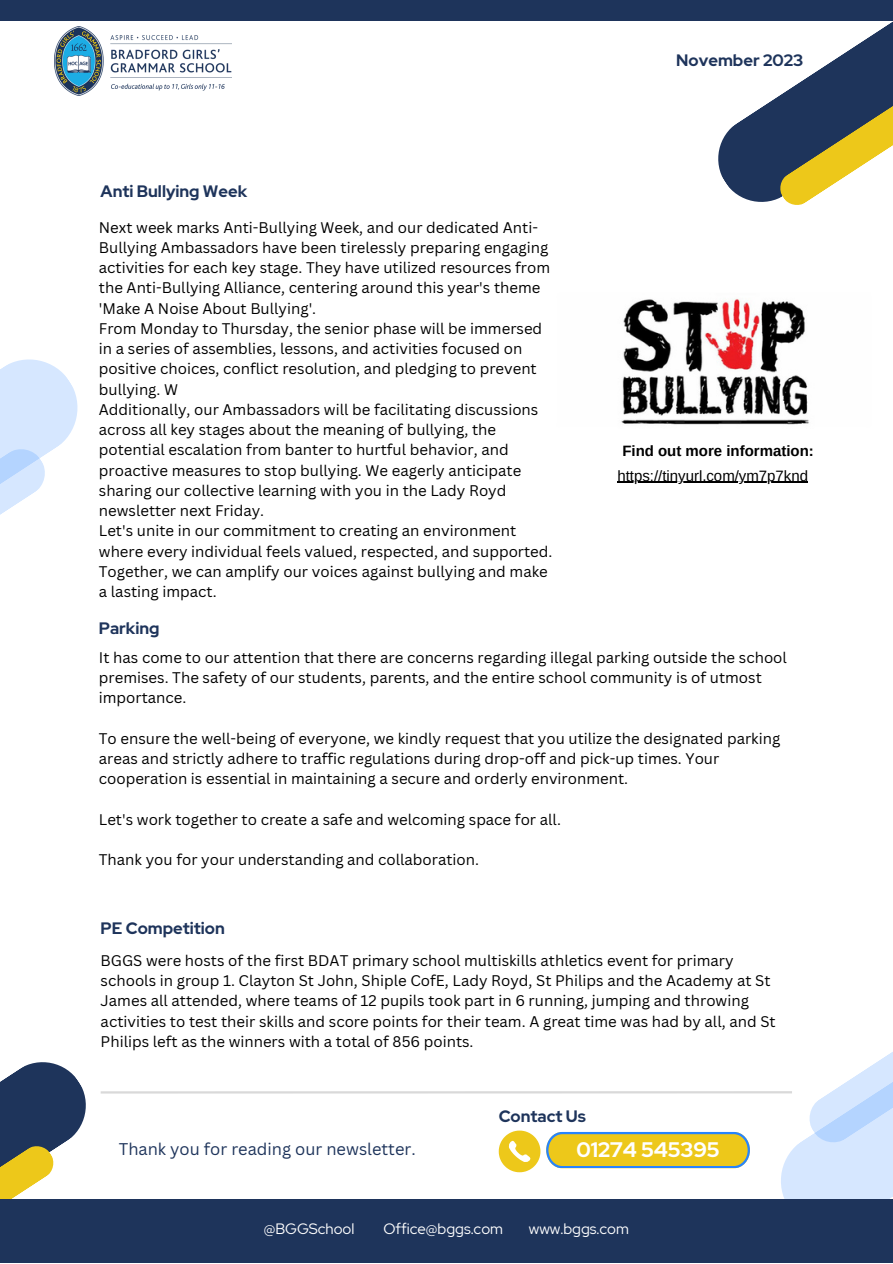
<style>
.page{position:relative;width:893px;height:1264px;background:#fff}
.page>*{position:absolute;margin:0;border:0;box-sizing:border-box;transform-origin:0 0}
.t1{font:700 21px "Red Hat Display";color:#fff}
.t2{font:700 16.5px "Red Hat Display";color:#1e345b}
.t3{font:16.5px "Canva Sans";color:#1e345b}
.t4{font:15px/20.2px "Canva Sans";color:#000}
.t5{font:15px "Red Hat Display";color:#fff}
.t6{font:15px "Arimo";color:#000}
.t7{font:700 15px "Arimo";color:#000}
</style>
<div class="page">
<svg style="left:774px;top:1052px;width:118px;height:146px"></svg>
<svg style="left:0;top:1062px;width:86px;height:136px"></svg>
<div style="left:0;top:1198px;width:892px;height:64px;background:#1e345b"></div>
<hr style="left:101px;top:1091px;width:691px;height:2px;background:#d9d9d9">
<svg style="left:498px;top:1130px;width:42px;height:42px"></svg>
<svg style="left:718px;top:22px;width:174px;height:183px"></svg>
<svg style="left:0;top:359px;width:78px;height:156px"></svg>
<svg style="left:546px;top:1131px;width:203px;height:37px;background:#d4c243"></svg>
<div style="left:0;top:0;width:892px;height:21px;background:#1e345b"></div>
<img style="left:54px;top:27px;width:178px;height:69px">
<img style="left:621px;top:298px;width:188px;height:127px">
<hr style="left:617px;top:482px;width:191px;height:1px;background:#000">
<p class="t2" style="left:101px;top:180px;width:148px">Anti Bullying Week</p>
<p class="t2" style="left:676px;top:49px;width:129px">November 2023</p>
<p class="t4" style="left:99px;top:217px;width:453px">Next week marks Anti-Bullying Week, and our dedicated Anti-Bullying Ambassadors have been tirelessly preparing engaging activities for each key stage. They have utilized resources from the Anti-Bullying Alliance, centering around this year's theme 'Make A Noise About Bullying'.</p>
<p class="t4" style="left:99px;top:318px;width:445px">From Monday to Thursday, the senior phase will be immersed in a series of assemblies, lessons, and activities focused on positive choices, conflict resolution, and pledging to prevent bullying. W</p>
<p class="t4" style="left:99px;top:399px;width:441px">Additionally, our Ambassadors will be facilitating discussions across all key stages about the meaning of bullying, the potential escalation from banter to hurtful behavior, and proactive measures to stop bullying. We eagerly anticipate sharing our collective learning with you in the Lady Royd newsletter next Friday.</p>
<p class="t4" style="left:99px;top:520px;width:455px">Let's unite in our commitment to creating an environment where every individual feels valued, respected, and supported.<br>Together, we can amplify our voices against bullying and make a lasting impact.</p>
<p class="t2" style="left:99px;top:617px;width:62px">Parking</p>
<p class="t4" style="left:99px;top:646px;width:689px">It has come to our attention that there are concerns regarding illegal parking outside the school premises. The safety of our students, parents, and the entire school community is of utmost importance.</p>
<p class="t4" style="left:99px;top:727px;width:683px">To ensure the well-being of everyone, we kindly request that you utilize the designated parking areas and strictly adhere to traffic regulations during drop-off and pick-up times. Your cooperation is essential in maintaining a secure and orderly environment.</p>
<p class="t4" style="left:99px;top:808px;width:463px">Let's work together to create a safe and welcoming space for all.</p>
<p class="t4" style="left:99px;top:849px;width:381px">Thank you for your understanding and collaboration.</p>
<p class="t7" style="left:622px;top:442px;width:193px">Find out more information:</p>
<p class="t6" style="left:617px;top:467px;width:192px">https://tinyurl.com/ym7p7knd</p>
<p class="t2" style="left:101px;top:917px;width:126px">PE Competition</p>
<p class="t4" style="left:101px;top:949px;width:676px">BGGS were hosts of the first BDAT primary school multiskills athletics event for primary schools in group 1. Clayton St John, Shiple CofE, Lady Royd, St Philips and the Academy at St James all attended, where teams of 12 pupils took part in 6 running, jumping and throwing activities to test their skills and score points for their team. A great time was had by all, and St Philips left as the winners with a total of 856 points.</p>
<p class="t2" style="left:498px;top:1105px;width:88px">Contact Us</p>
<p class="t3" style="left:119px;top:1137px;width:298px">Thank you for reading our newsletter.</p>
<p class="t1" style="left:576px;top:1135px;width:144px">01274 545395</p>
<p class="t5" style="left:264px;top:1218px;width:92px">@BGGSchool</p>
<p class="t5" style="left:383px;top:1218px;width:121px">Office@bggs.com</p>
<p class="t5" style="left:529px;top:1218px;width:102px">www.bggs.com</p>
</div>
